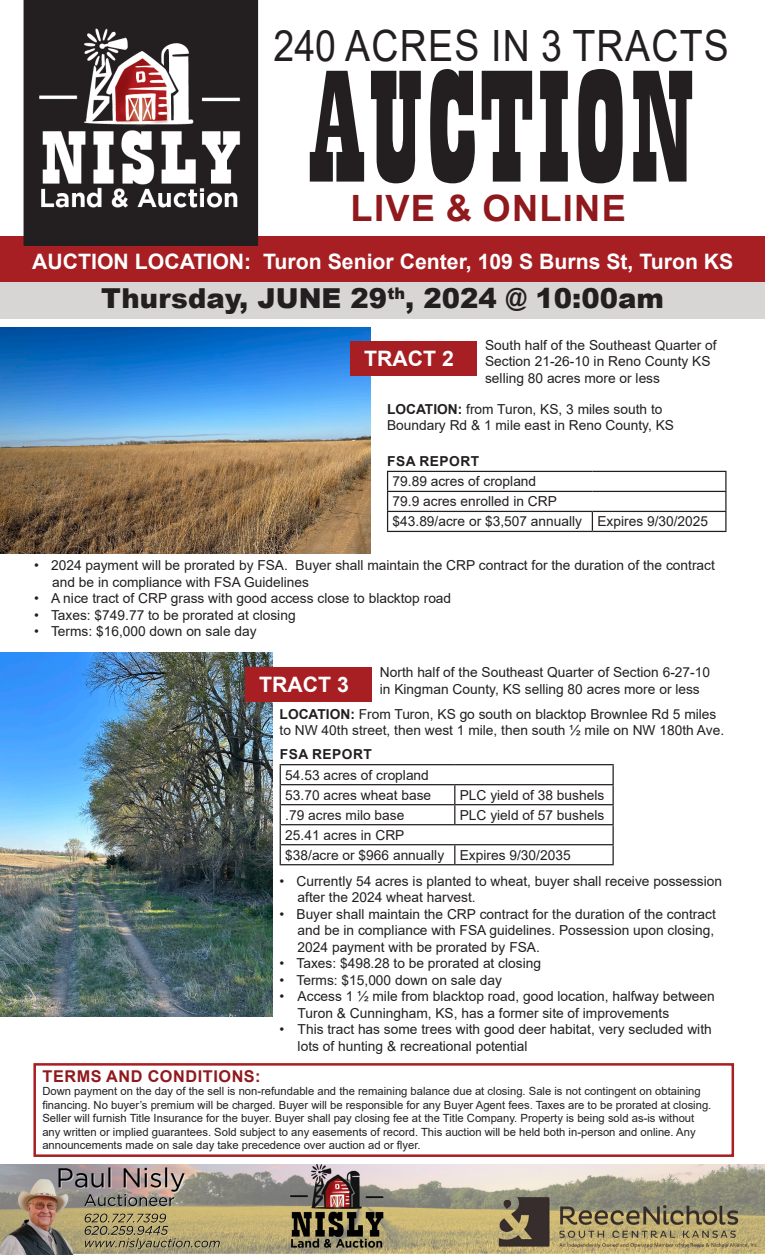
<style>
.page{position:relative;width:765px;height:1260px;background:#fff}
.page>*{position:absolute;margin:0;border:0;box-sizing:border-box;transform-origin:0 0}
.t1{font:166.25px "Playbill";letter-spacing:.02em;color:#231f20}
.t2{font:43.12px "Arial";letter-spacing:.035em;color:#231f20;scale:.87 1}
.t3{font:700 36.25px "Arial";letter-spacing:.035em;color:#90191d}
.t4{font:900 27.5px "Arial";color:#231f20}
.t5{font:700 21.25px "Arial";color:#fff}
.t6{font:700 16.25px "Arial";letter-spacing:.035em;color:#90191d}
.t7{font:13.75px/16.5px "Arial";color:#231f20}
.t8{font:700 13.75px "Arial";letter-spacing:.035em;color:#231f20}
.t9{font:11.25px/13.5px "Arial";color:#231f20}
.s1{font-weight:700}
</style>
<div class="page">
<div style="left:0;top:279px;width:765px;height:40px;background:#d8d5d5"></div>
<div style="left:0;top:237px;width:765px;height:45px;background:#a71e23"></div>
<div style="left:24px;top:0;width:234px;height:246px;background:#231f20"></div>
<img style="left:34px;top:26px;width:214px;height:190px">
<img style="left:1px;top:1165px;width:764px;height:90px">
<img style="left:1px;top:327px;width:369px;height:227px">
<hr style="left:387px;top:471px;width:205px;height:1px;background:#231f20">
<hr style="left:592px;top:471px;width:135px;height:1px;background:#231f20">
<hr style="left:387px;top:491px;width:205px;height:1px;background:#231f20">
<hr style="left:592px;top:491px;width:135px;height:1px;background:#231f20">
<hr style="left:387px;top:511px;width:205px;height:1px;background:#231f20">
<svg style="left:387px;top:472px;width:1px;height:59px"></svg>
<hr style="left:592px;top:511px;width:135px;height:1px;background:#231f20">
<svg style="left:592px;top:512px;width:1px;height:19px"></svg>
<svg style="left:725px;top:472px;width:2px;height:59px"></svg>
<hr style="left:387px;top:531px;width:205px;height:1px;background:#231f20">
<hr style="left:592px;top:531px;width:135px;height:1px;background:#231f20">
<div style="left:351px;top:341px;width:126px;height:34px;background:#a71e23"></div>
<hr style="left:280px;top:764px;width:175px;height:1px;background:#231f20">
<hr style="left:455px;top:764px;width:159px;height:1px;background:#231f20">
<hr style="left:280px;top:784px;width:175px;height:1px;background:#231f20">
<hr style="left:455px;top:784px;width:159px;height:1px;background:#231f20">
<hr style="left:280px;top:804px;width:175px;height:1px;background:#231f20">
<hr style="left:455px;top:804px;width:159px;height:1px;background:#231f20">
<svg style="left:454px;top:785px;width:1px;height:39px"></svg>
<hr style="left:280px;top:824px;width:175px;height:1px;background:#231f20">
<hr style="left:455px;top:824px;width:159px;height:1px;background:#231f20">
<hr style="left:280px;top:844px;width:175px;height:1px;background:#231f20">
<svg style="left:280px;top:765px;width:1px;height:99px"></svg>
<hr style="left:455px;top:844px;width:159px;height:1px;background:#231f20">
<svg style="left:454px;top:845px;width:1px;height:19px"></svg>
<svg style="left:613px;top:765px;width:1px;height:99px"></svg>
<hr style="left:280px;top:864px;width:175px;height:1px;background:#231f20">
<hr style="left:455px;top:864px;width:159px;height:1px;background:#231f20">
<img style="left:0;top:653px;width:273px;height:363px">
<div style="left:33px;top:1063px;width:701px;height:94px;border:2px solid #a71e23"></div>
<div style="left:246px;top:667px;width:126px;height:34px;background:#a71e23"></div>
<p class="t2" style="left:273px;top:16px;width:525px">240 ACRES IN 3 TRACTS</p>
<p class="t1" style="left:309px;top:44px;width:387px">AUCTION</p>
<p class="t3" style="left:351px;top:183px;width:277px">LIVE &amp; ONLINE</p>
<p class="t5" style="left:32px;top:246px;width:703px">AUCTION LOCATION: Turon Senior Center, 109 S Burns St, Turon KS</p>
<p class="t4" style="left:101px;top:278px;width:564px">Thursday, JUNE 29<sup>th</sup>, 2024 @ 10:00am</p>
<p class="t7" style="left:485px;top:336px;width:233px">South half of the Southeast Quarter of<br>Section 21-26-10 in Reno County KS selling 80 acres more or less</p>
<p class="t5" style="left:364px;top:344px;width:91px">TRACT 2</p>
<p class="t7" style="left:387px;top:400px;width:277px"><span class="s1">LOCATION:</span> from Turon, KS, 3 miles south to</p>
<p class="t7" style="left:387px;top:417px;width:289px">Boundary Rd &amp; 1 mile east in Reno County, KS</p>
<p class="t8" style="left:387px;top:451px;width:93px">FSA REPORT</p>
<p class="t7" style="left:393px;top:473px;width:145px">79.89 acres of cropland</p>
<p class="t7" style="left:393px;top:493px;width:166px">79.9 acres enrolled in CRP</p>
<p class="t7" style="left:393px;top:513px;width:191px">$43.89/acre or $3,507 annually</p>
<p class="t7" style="left:597px;top:513px;width:112px">Expires 9/30/2025</p>
<p class="t7" style="left:52px;top:557px;width:664px;text-indent:-18px">• 2024 payment will be prorated by FSA. Buyer shall maintain the CRP contract for the duration of the contract and be in compliance with FSA Guidelines</p>
<p class="t7" style="left:34px;top:590px;width:419px">• A nice tract of CRP grass with good access close to blacktop road</p>
<p class="t7" style="left:34px;top:607px;width:263px">• Taxes: $749.77 to be prorated at closing</p>
<p class="t7" style="left:34px;top:623px;width:224px">• Terms: $16,000 down on sale day</p>
<p class="t7" style="left:380px;top:664px;width:332px">North half of the Southeast Quarter of Section 6-27-10 in Kingman County, KS selling 80 acres more or less</p>
<p class="t7" style="left:280px;top:706px;width:446px"><span class="s1">LOCATION:</span> From Turon, KS go south on blacktop Brownlee Rd 5 miles to NW 40th street, then west 1 mile, then south ½ mile on NW 180th Ave.</p>
<p class="t8" style="left:280px;top:745px;width:93px">FSA REPORT</p>
<p class="t7" style="left:285px;top:767px;width:145px">54.53 acres of cropland</p>
<p class="t7" style="left:285px;top:787px;width:147px">53.70 acres wheat base</p>
<p class="t7" style="left:460px;top:787px;width:146px">PLC yield of 38 bushels</p>
<p class="t7" style="left:285px;top:807px;width:121px">.79 acres milo base</p>
<p class="t7" style="left:460px;top:807px;width:146px">PLC yield of 57 bushels</p>
<p class="t7" style="left:285px;top:827px;width:121px">25.41 acres in CRP</p>
<p class="t7" style="left:285px;top:847px;width:160px">$38/acre or $966 annually</p>
<p class="t7" style="left:460px;top:847px;width:112px">Expires 9/30/2035</p>
<p class="t7" style="left:298px;top:872px;width:426px;text-indent:-18px">• Currently 54 acres is planted to wheat, buyer shall receive possession after the 2024 wheat harvest.</p>
<p class="t7" style="left:298px;top:905px;width:420px;text-indent:-18px">• Buyer shall maintain the CRP contract for the duration of the contract and be in compliance with FSA guidelines. Possession upon closing,<br>2024 payment with be prorated by FSA.</p>
<p class="t7" style="left:280px;top:955px;width:263px">• Taxes: $498.28 to be prorated at closing</p>
<p class="t7" style="left:280px;top:971px;width:224px">• Terms: $15,000 down on sale day</p>
<p class="t7" style="left:298px;top:988px;width:419px;text-indent:-18px">• Access 1 ½ mile from blacktop road, good location, halfway between<br>Turon &amp; Cunningham, KS, has a former site of improvements</p>
<p class="t7" style="left:298px;top:1021px;width:416px;text-indent:-18px">• This tract has some trees with good deer habitat, very secluded with lots of hunting &amp; recreational potential</p>
<p class="t9" style="left:42px;top:1084px;width:671px">Down payment on the day of the sell is non-refundable and the remaining balance due at closing. Sale is not contingent on obtaining financing. No buyer’s premium will be charged. Buyer will be responsible for any Buyer Agent fees. Taxes are to be prorated at closing.<br>Seller will furnish Title Insurance for the buyer. Buyer shall pay closing fee at the Title Company. Property is being sold as-is without any written or implied guarantees. Sold subject to any easements of record. This auction will be held both in-person and online. Any announcements made on sale day take precedence over auction ad or flyer.</p>
<p class="t5" style="left:259px;top:670px;width:91px">TRACT 3</p>
<p class="t6" style="left:43px;top:1065px;width:219px">TERMS AND CONDITIONS:</p>
</div>
